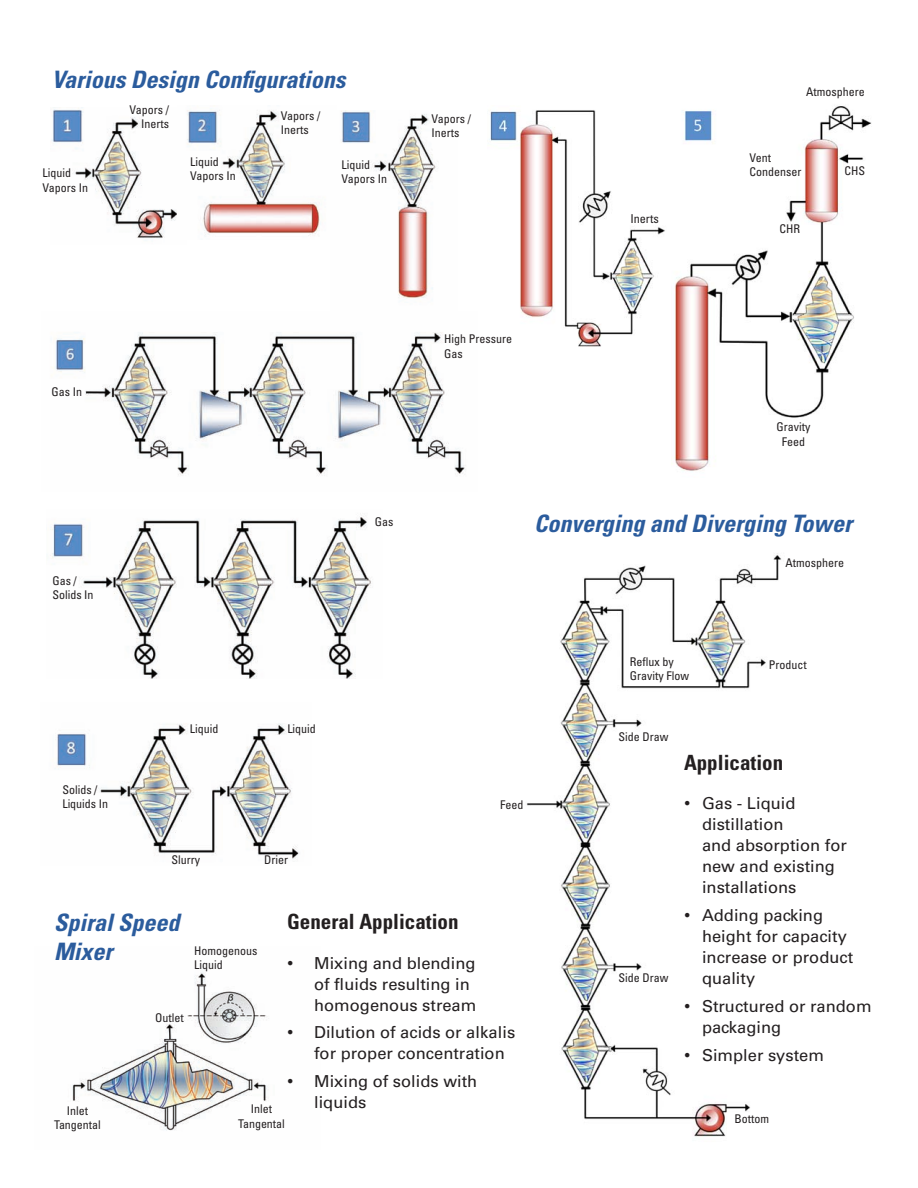
<style>
.page{position:relative;width:918px;height:1188px;background:#fff}
.page>*{position:absolute;margin:0;border:0;box-sizing:border-box;transform-origin:0 0}
.t1{font:italic 700 condensed 24px/28.8px "Univers";color:#2b5c9d}
.t2{font:700 condensed 21px "Univers";color:#231f20}
.t3{font:16.5px/21px "Univers";color:#231f20}
.t4{font:condensed 12.3px "Univers";color:#231f20}
.t5{font:condensed 12px/14.4px "Univers";color:#231f20}
.s1{font-family:"Times New Roman";font-size:18px}
</style>
<div class="page">
<img style="left:489px;top:110px;width:176px;height:237px">
<img style="left:50px;top:516px;width:321px;height:162px">
<img style="left:55px;top:723px;width:244px;height:136px">
<img style="left:52px;top:332px;width:414px;height:143px">
<img style="left:51px;top:107px;width:126px;height:131px">
<img style="left:187px;top:110px;width:134px;height:126px">
<img style="left:341px;top:110px;width:95px;height:188px">
<img style="left:675px;top:106px;width:197px;height:365px">
<img style="left:526px;top:553px;width:256px;height:584px">
<img style="left:72px;top:971px;width:195px;height:160px">
<p class="t1" style="left:52px;top:65px;width:295px">Various Design Configurations</p>
<p class="t5" style="left:43px;top:166px;width:30px">Liquid</p>
<p class="t5" style="left:43px;top:180px;width:47px">Vapors In</p>
<p class="t5" style="left:129px;top:102px;width:41px">Vapors /</p>
<p class="t5" style="left:141px;top:116px;width:29px">Inerts</p>
<p class="t5" style="left:190px;top:154px;width:30px">Liquid</p>
<p class="t5" style="left:190px;top:169px;width:47px">Vapors In</p>
<p class="t5" style="left:281px;top:108px;width:41px">Vapors /</p>
<p class="t5" style="left:281px;top:123px;width:29px">Inerts</p>
<p class="t5" style="left:341px;top:157px;width:30px">Liquid</p>
<p class="t5" style="left:341px;top:172px;width:47px">Vapors In</p>
<p class="t5" style="left:432px;top:111px;width:41px">Vapors /</p>
<p class="t5" style="left:432px;top:126px;width:29px">Inerts</p>
<p class="t4" style="left:630px;top:211px;width:30px">Inerts</p>
<p class="t5" style="left:806px;top:85px;width:60px">Atmosphere</p>
<p class="t5" style="left:750px;top:150px;width:23px">Vent</p>
<p class="t5" style="left:750px;top:164px;width:53px">Condenser</p>
<p class="t5" style="left:780px;top:221px;width:22px">CHR</p>
<p class="t5" style="left:845px;top:164px;width:22px">CHS</p>
<p class="t5" style="left:51px;top:384px;width:32px">Gas In</p>
<p class="t5" style="left:444px;top:331px;width:69px">High Pressure</p>
<p class="t5" style="left:444px;top:346px;width:20px">Gas</p>
<p class="t5" style="left:777px;top:420px;width:35px">Gravity</p>
<p class="t5" style="left:782px;top:434px;width:25px">Feed</p>
<p class="t5" style="left:52px;top:573px;width:43px">Gas /<br>Solids In</p>
<p class="t5" style="left:375px;top:514px;width:20px">Gas</p>
<p class="t1" style="left:534px;top:509px;width:320px">Converging and Diverging Tower</p>
<p class="t5" style="left:786px;top:556px;width:60px">Atmosphere</p>
<p class="t5" style="left:62px;top:782px;width:47px">Solids /<br>Liquids In</p>
<p class="t5" style="left:190px;top:722px;width:30px">Liquid</p>
<p class="t5" style="left:287px;top:722px;width:30px">Liquid</p>
<p class="t5" style="left:172px;top:853px;width:30px">Slurry</p>
<p class="t5" style="left:264px;top:853px;width:25px">Drier</p>
<p class="t5" style="left:500px;top:797px;width:25px">Feed</p>
<p class="t1" style="left:54px;top:908px;width:127px">Spiral Speed<br>Mixer</p>
<p class="t2" style="left:287px;top:909px;width:173px">General Application</p>
<p class="t3" style="left:314px;top:952px;width:164px;text-indent:-27px"><span class="s1">•</span> Mixing and blending of fluids resulting in homogenous stream</p>
<p class="t3" style="left:314px;top:1022px;width:203px;text-indent:-27px"><span class="s1">•</span> Dilution of acids or alkalis for proper concentration</p>
<p class="t3" style="left:314px;top:1071px;width:165px;text-indent:-27px"><span class="s1">•</span> Mixing of solids with liquids</p>
<p class="t5" style="left:194px;top:943px;width:65px">Homogenous<br>Liquid</p>
<p class="t5" style="left:155px;top:1010px;width:30px">Outlet</p>
<p class="t5" style="left:251px;top:1102px;width:23px">Inlet</p>
<p class="t5" style="left:238px;top:1116px;width:48px">Tangental</p>
<p class="t5" style="left:67px;top:1103px;width:23px">Inlet</p>
<p class="t5" style="left:54px;top:1117px;width:48px">Tangental</p>
<p class="t5" style="left:630px;top:654px;width:45px">Reflux by</p>
<p class="t5" style="left:630px;top:668px;width:61px">Gravity Flow</p>
<p class="t5" style="left:619px;top:729px;width:51px">Side Draw</p>
<p class="t5" style="left:769px;top:657px;width:40px">Product</p>
<p class="t5" style="left:619px;top:971px;width:51px">Side Draw</p>
<p class="t2" style="left:684px;top:749px;width:101px">Application</p>
<p class="t3" style="left:702px;top:793px;width:146px;text-indent:-18px"><span class="s1">•</span> Gas - Liquid distillation<br>and absorption for new and existing installations</p>
<p class="t3" style="left:702px;top:905px;width:153px;text-indent:-18px"><span class="s1">•</span> Adding packing height for capacity increase or product quality</p>
<p class="t3" style="left:702px;top:996px;width:171px;text-indent:-18px"><span class="s1">•</span> Structured or random packaging</p>
<p class="t3" style="left:684px;top:1044px;width:141px"><span class="s1">•</span> Simpler system</p>
<p class="t5" style="left:734px;top:1112px;width:36px">Bottom</p>
</div>
